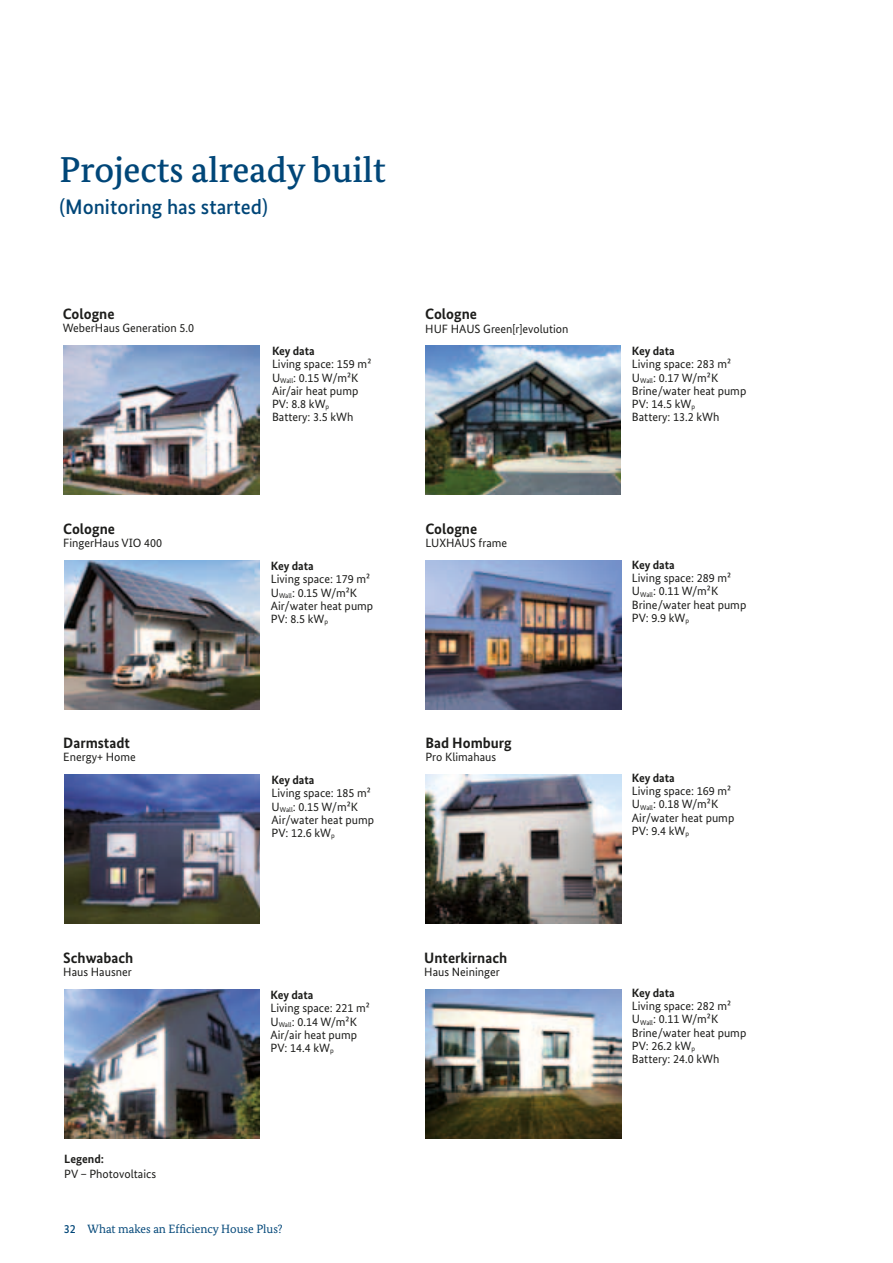
<style>
.page{position:relative;width:893px;height:1263px;background:#fff}
.page>*{position:absolute;margin:0;border:0;box-sizing:border-box;transform-origin:0 0}
.t1{font:500 36px "Bundes Serif";color:#004678}
.t2{font:500 21px "Bundes Sans";color:#004678}
.t3{font:700 15px "Bundes Sans";color:#1d1d1b}
.t4{font:12px/13.2px "Bundes Sans";color:#1d1d1b}
.t5{font:700 12px "Bundes Sans";color:#1d1d1b}
.t6{font:12px "Bundes Serif";color:#004678}
.s1{font-family:"Bundes Sans";font-weight:500}
</style>
<div class="page">
<img style="left:64px;top:346px;width:195px;height:149px">
<img style="left:64px;top:560px;width:196px;height:149px">
<img style="left:64px;top:775px;width:196px;height:149px">
<img style="left:64px;top:989px;width:196px;height:149px">
<img style="left:425px;top:346px;width:196px;height:149px">
<img style="left:425px;top:560px;width:196px;height:149px">
<img style="left:425px;top:775px;width:196px;height:149px">
<img style="left:425px;top:990px;width:196px;height:148px">
<h1 class="t1" style="left:60px;top:148px;width:328px">Projects already built</h1>
<h2 class="t2" style="left:60px;top:194px;width:210px">(Monitoring has started)</h2>
<p class="t3" style="left:63px;top:305px;width:53px">Cologne</p>
<p class="t4" style="left:63px;top:321px;width:133px">WeberHaus Generation 5.0</p>
<p class="t3" style="left:425px;top:305px;width:53px">Cologne</p>
<p class="t4" style="left:425px;top:322px;width:145px">HUF HAUS Green[r]evolution</p>
<p class="t5" style="left:272px;top:344px;width:44px">Key data</p>
<p class="t4" style="left:272px;top:357px;width:101px">Living space: 159 m²<br>U<sub>Wall</sub>: 0.15 W/m²K<br>Air/air heat pump<br>PV: 8.8 kW<sub>p<br></sub>Battery: 3.5 kWh</p>
<p class="t5" style="left:632px;top:344px;width:44px">Key data</p>
<p class="t4" style="left:632px;top:357px;width:116px">Living space: 283 m²<br>U<sub>Wall</sub>: 0.17 W/m²K<br>Brine/water heat pump<br>PV: 14.5 kW<sub>p<br></sub>Battery: 13.2 kWh</p>
<p class="t3" style="left:63px;top:519px;width:53px">Cologne</p>
<p class="t4" style="left:63px;top:536px;width:100px">FingerHaus VIO 400</p>
<p class="t3" style="left:425px;top:519px;width:53px">Cologne</p>
<p class="t4" style="left:425px;top:536px;width:83px">LUXHAUS frame</p>
<p class="t5" style="left:271px;top:559px;width:44px">Key data</p>
<p class="t4" style="left:271px;top:572px;width:104px">Living space: 179 m²<br>U<sub>Wall</sub>: 0.15 W/m²K<br>Air/water heat pump<br>PV: 8.5 kW<sub>p</sub></p>
<p class="t5" style="left:632px;top:557px;width:44px">Key data</p>
<p class="t4" style="left:632px;top:571px;width:116px">Living space: 289 m²<br>U<sub>Wall</sub>: 0.11 W/m²K<br>Brine/water heat pump<br>PV: 9.9 kW<sub>p</sub></p>
<p class="t3" style="left:63px;top:733px;width:68px">Darmstadt</p>
<p class="t4" style="left:63px;top:750px;width:74px">Energy+ Home</p>
<p class="t3" style="left:425px;top:734px;width:88px">Bad Homburg</p>
<p class="t4" style="left:425px;top:750px;width:72px">Pro Klimahaus</p>
<p class="t5" style="left:272px;top:773px;width:44px">Key data</p>
<p class="t4" style="left:272px;top:786px;width:104px">Living space: 185 m²<br>U<sub>Wall</sub>: 0.15 W/m²K<br>Air/water heat pump<br>PV: 12.6 kW<sub>p</sub></p>
<p class="t5" style="left:632px;top:770px;width:44px">Key data</p>
<p class="t4" style="left:632px;top:784px;width:104px">Living space: 169 m²<br>U<sub>Wall</sub>: 0.18 W/m²K<br>Air/water heat pump<br>PV: 9.4 kW<sub>p</sub></p>
<p class="t3" style="left:63px;top:948px;width:72px">Schwabach</p>
<p class="t4" style="left:63px;top:965px;width:70px">Haus Hausner</p>
<p class="t3" style="left:424px;top:948px;width:84px">Unterkirnach</p>
<p class="t4" style="left:424px;top:965px;width:77px">Haus Neininger</p>
<p class="t5" style="left:271px;top:987px;width:44px">Key data</p>
<p class="t4" style="left:271px;top:1001px;width:101px">Living space: 221 m²<br>U<sub>Wall</sub>: 0.14 W/m²K<br>Air/air heat pump<br>PV: 14.4 kW<sub>p</sub></p>
<p class="t5" style="left:632px;top:985px;width:44px">Key data</p>
<p class="t4" style="left:632px;top:999px;width:116px">Living space: 282 m²<br>U<sub>Wall</sub>: 0.11 W/m²K<br>Brine/water heat pump<br>PV: 26.2 kW<sub>p<br></sub>Battery: 24.0 kWh</p>
<p class="t5" style="left:64px;top:1151px;width:41px">Legend:</p>
<p class="t4" style="left:64px;top:1167px;width:93px">PV – Photovoltaics</p>
<p class="t6" style="left:64px;top:1222px;width:220px"><span class="s1">32</span> What makes an Efficiency House Plus?</p>
</div>
